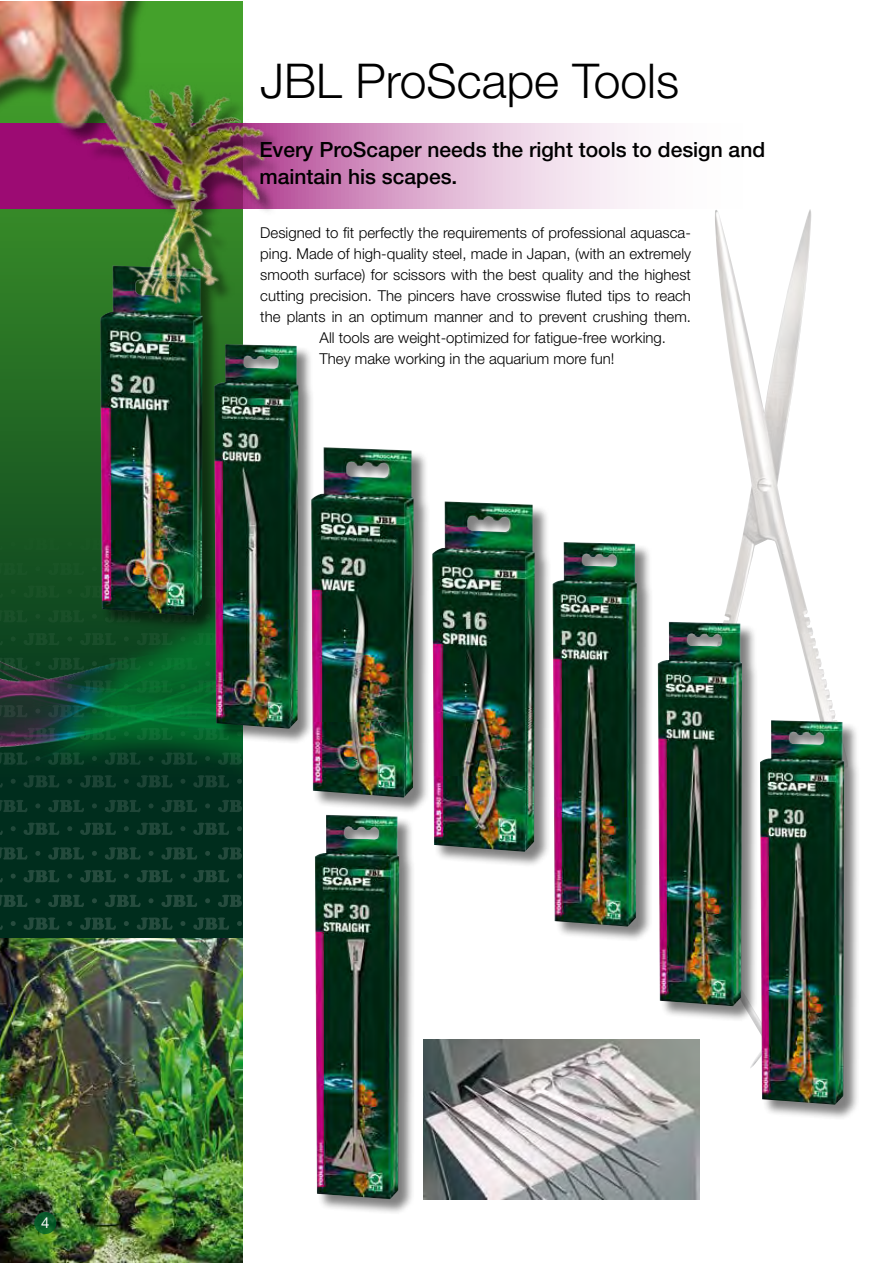
<style>
.page{position:relative;width:893px;height:1263px;background:#fff}
.page>*{position:absolute;margin:0;border:0;box-sizing:border-box;transform-origin:0 0}
.t1{font:300 48px "Helvetica Neue LT Pro";color:#000}
.t2{font:500 21px/27px "Helvetica Neue LT Pro";color:#000}
.t3{font:300 15px "Helvetica Neue LT Pro";color:#000}
.t4{font:15px "Helvetica Neue LT Pro";color:#fff}
</style>
<div class="page">
<img style="left:689px;top:209px;width:147px;height:859px">
<svg style="left:0;top:321px;width:242px;height:617px;background:#104920"></svg>
<svg style="left:0;top:515px;width:27px;height:13px"></svg>
<svg style="left:35px;top:519px;width:5px;height:5px"></svg>
<svg style="left:48px;top:515px;width:36px;height:13px"></svg>
<svg style="left:92px;top:519px;width:5px;height:5px"></svg>
<svg style="left:0;top:800px;width:27px;height:12px"></svg>
<svg style="left:35px;top:803px;width:5px;height:5px"></svg>
<svg style="left:48px;top:800px;width:36px;height:12px"></svg>
<svg style="left:92px;top:803px;width:5px;height:5px"></svg>
<svg style="left:105px;top:800px;width:36px;height:12px"></svg>
<svg style="left:149px;top:803px;width:5px;height:5px"></svg>
<svg style="left:161px;top:800px;width:36px;height:12px"></svg>
<svg style="left:205px;top:803px;width:5px;height:5px"></svg>
<svg style="left:218px;top:800px;width:24px;height:12px"></svg>
<svg style="left:0;top:823px;width:3px;height:12px"></svg>
<svg style="left:11px;top:826px;width:5px;height:5px"></svg>
<svg style="left:24px;top:822px;width:35px;height:13px"></svg>
<svg style="left:67px;top:826px;width:5px;height:5px"></svg>
<svg style="left:80px;top:822px;width:36px;height:13px"></svg>
<svg style="left:124px;top:826px;width:5px;height:5px"></svg>
<svg style="left:137px;top:822px;width:36px;height:13px"></svg>
<svg style="left:180px;top:826px;width:5px;height:5px"></svg>
<svg style="left:193px;top:822px;width:36px;height:13px"></svg>
<svg style="left:237px;top:826px;width:5px;height:5px"></svg>
<svg style="left:0;top:847px;width:27px;height:13px"></svg>
<svg style="left:35px;top:851px;width:5px;height:5px"></svg>
<svg style="left:48px;top:847px;width:36px;height:13px"></svg>
<svg style="left:92px;top:851px;width:5px;height:5px"></svg>
<svg style="left:105px;top:847px;width:36px;height:13px"></svg>
<svg style="left:149px;top:851px;width:5px;height:5px"></svg>
<svg style="left:161px;top:847px;width:36px;height:13px"></svg>
<svg style="left:205px;top:851px;width:5px;height:5px"></svg>
<svg style="left:218px;top:847px;width:24px;height:13px"></svg>
<svg style="left:0;top:870px;width:3px;height:12px"></svg>
<svg style="left:11px;top:874px;width:5px;height:4px"></svg>
<svg style="left:24px;top:870px;width:35px;height:12px"></svg>
<svg style="left:67px;top:874px;width:5px;height:4px"></svg>
<svg style="left:80px;top:870px;width:36px;height:12px"></svg>
<svg style="left:124px;top:874px;width:5px;height:4px"></svg>
<svg style="left:137px;top:870px;width:36px;height:12px"></svg>
<svg style="left:180px;top:874px;width:5px;height:4px"></svg>
<svg style="left:193px;top:870px;width:36px;height:12px"></svg>
<svg style="left:237px;top:874px;width:5px;height:4px"></svg>
<svg style="left:0;top:895px;width:27px;height:12px"></svg>
<svg style="left:35px;top:898px;width:5px;height:5px"></svg>
<svg style="left:48px;top:895px;width:36px;height:12px"></svg>
<svg style="left:92px;top:898px;width:5px;height:5px"></svg>
<svg style="left:105px;top:895px;width:36px;height:12px"></svg>
<svg style="left:149px;top:898px;width:5px;height:5px"></svg>
<svg style="left:161px;top:895px;width:36px;height:12px"></svg>
<svg style="left:205px;top:898px;width:5px;height:5px"></svg>
<svg style="left:218px;top:895px;width:24px;height:12px"></svg>
<svg style="left:0;top:917px;width:3px;height:13px"></svg>
<svg style="left:11px;top:921px;width:5px;height:5px"></svg>
<svg style="left:24px;top:917px;width:35px;height:13px"></svg>
<svg style="left:67px;top:921px;width:5px;height:5px"></svg>
<svg style="left:80px;top:917px;width:36px;height:13px"></svg>
<svg style="left:124px;top:921px;width:5px;height:5px"></svg>
<svg style="left:137px;top:917px;width:36px;height:13px"></svg>
<svg style="left:180px;top:921px;width:5px;height:5px"></svg>
<svg style="left:193px;top:917px;width:36px;height:13px"></svg>
<svg style="left:237px;top:921px;width:5px;height:5px"></svg>
<img style="left:0;top:938px;width:242px;height:325px">
<svg style="left:308px;top:123px;width:331px;height:85px;background:#e3bcd8"></svg>
<img style="left:0;top:534px;width:242px;height:263px">
<div style="left:100px;top:266px;width:119px;height:366px;background:#000;opacity:.5"></div>
<img style="left:100px;top:321px;width:103px;height:295px">
<div style="left:214px;top:345px;width:101px;height:400px;background:#000;opacity:.5"></div>
<img style="left:214px;top:344px;width:84px;height:385px">
<div style="left:311px;top:448px;width:119px;height:366px;background:#000;opacity:.5"></div>
<img style="left:311px;top:447px;width:103px;height:350px">
<div style="left:433px;top:502px;width:118px;height:366px;background:#000;opacity:.5"></div>
<img style="left:432px;top:501px;width:103px;height:351px">
<div style="left:553px;top:543px;width:100px;height:399px;background:#000;opacity:.5"></div>
<img style="left:553px;top:542px;width:84px;height:384px">
<div style="left:658px;top:623px;width:100px;height:399px;background:#000;opacity:.5"></div>
<img style="left:658px;top:622px;width:84px;height:384px">
<div style="left:760px;top:721px;width:101px;height:400px;background:#000;opacity:.5"></div>
<img style="left:760px;top:720px;width:84px;height:385px">
<div style="left:315px;top:816px;width:101px;height:399px;background:#000;opacity:.5"></div>
<img style="left:315px;top:815px;width:84px;height:384px">
<div style="left:0;top:1px;width:308px;height:320px;background:#000;opacity:.51"></div>
<img style="left:0;top:1px;width:296px;height:320px">
<svg style="left:34px;top:1212px;width:22px;height:22px"></svg>
<img style="left:424px;top:1040px;width:276px;height:159px">
<h1 class="t1" style="left:260px;top:52px;width:420px">JBL ProScape Tools</h1>
<h2 class="t2" style="left:259px;top:136px;width:507px">Every ProScaper needs the right tools to design and maintain his scapes.</h2>
<p class="t3" style="left:260px;top:224px;width:432px">Designed to fit perfectly the requirements of professional aquasca-</p>
<p class="t3" style="left:260px;top:245px;width:432px">ping. Made of high-quality steel, made in Japan, (with an extremely</p>
<p class="t3" style="left:260px;top:266px;width:432px">smooth surface) for scissors with the best quality and the highest</p>
<p class="t3" style="left:260px;top:287px;width:432px">cutting precision. The pincers have crosswise fluted tips to reach</p>
<p class="t3" style="left:260px;top:308px;width:432px">the plants in an optimum manner and to prevent crushing them.</p>
<p class="t3" style="left:320px;top:329px;width:348px">All tools are weight-optimized for fatigue-free working.</p>
<p class="t3" style="left:320px;top:350px;width:296px">They make working in the aquarium more fun!</p>
<p class="t4" style="left:41px;top:1214px;width:10px">4</p>
</div>
